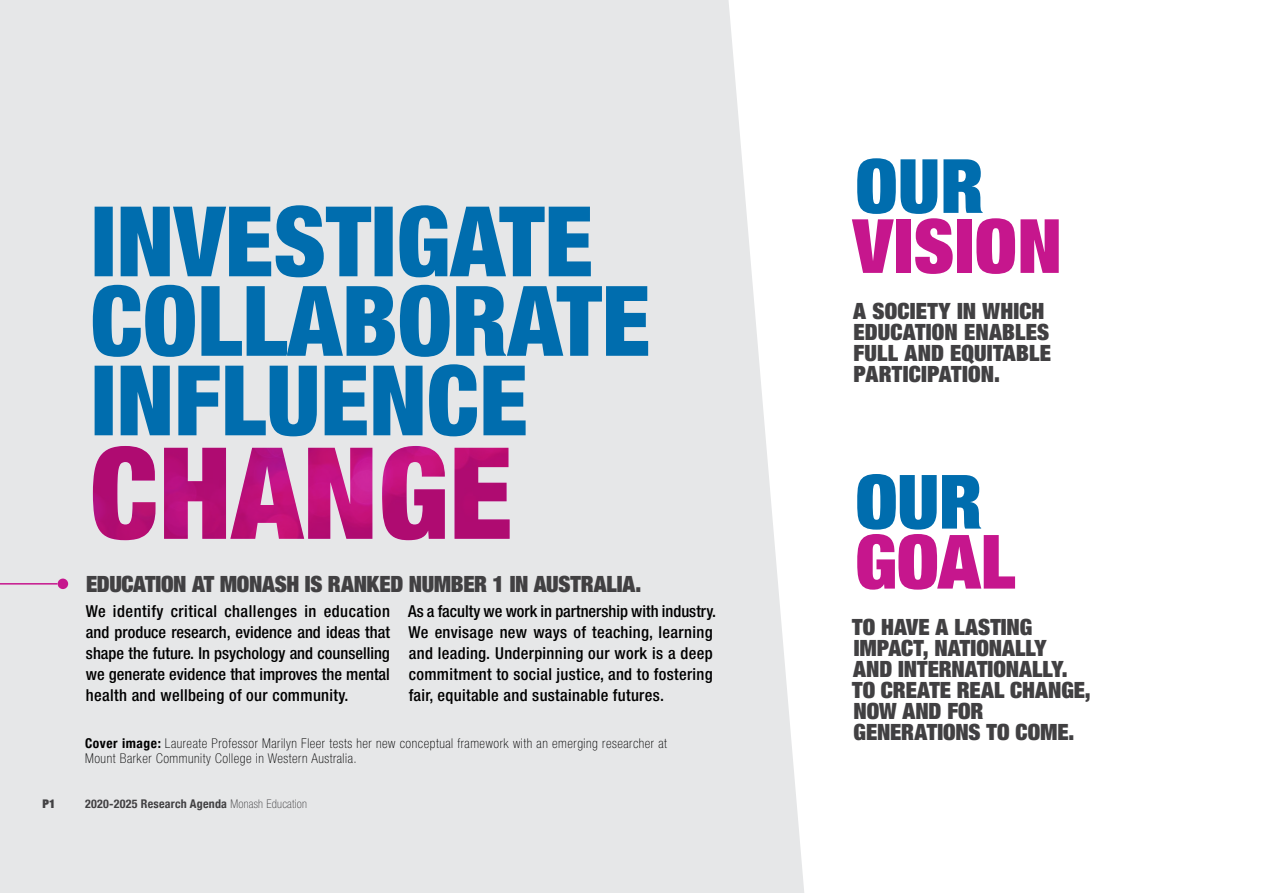
<style>
.page{position:relative;width:1263px;height:893px;background:#fff}
.page>*{position:absolute;margin:0;border:0;box-sizing:border-box;transform-origin:0 0}
.t1{font:900 expanded 75px "Helvetica Neue";letter-spacing:.01em;color:#c6168d}
.t2{font:900 expanded 75px "Helvetica Neue";letter-spacing:.005em;color:#006dae}
.t3{font:900 expanded 22.5px/21px "Helvetica Neue";color:#414042}
.t4{font:500 condensed 16.5px/21px "Helvetica Neue";letter-spacing:.02em;color:#000;text-align:justify}
.t5{font:100 condensed 13.5px/15px "Helvetica Neue";letter-spacing:.04em;color:#000}
.t6{font:700 condensed 12px "Helvetica Neue";letter-spacing:.02em;color:#414042}
.t7{font:900 expanded 12px "Helvetica Neue";color:#414042}
.s1{font-weight:700}
.s2{font-weight:100}
</style>
<div class="page">
<div style="left:0;top:0;width:804px;height:893px;background:#e6e7e8"></div>
<div style="left:58px;top:579px;width:10px;height:10px;background:#c6168d;border-radius:50%"></div>
<hr style="left:0;top:583px;width:57px;height:2px;background:#c6168d">
<img style="left:93px;top:446px;width:417px;height:94px">
<svg style="left:95px;top:364px;width:431px;height:72px;background:#5298c2"></svg>
<svg style="left:93px;top:285px;width:555px;height:72px;background:#569bc3"></svg>
<svg style="left:95px;top:205px;width:496px;height:72px;background:#5097c2"></svg>
<h2 class="t3" style="left:86px;top:573px;width:557px">EDUCATION AT MONASH IS RANKED NUMBER 1 IN AUSTRALIA.</h2>
<p class="t4" style="left:86px;top:601px;width:306px">We identify critical challenges in education and produce research, evidence and ideas that shape the future. In psychology and counselling we generate evidence that improves the mental health and wellbeing of our community.</p>
<p class="t4" style="left:408px;top:601px;width:309px;text-align:left">As a faculty we work in partnership with industry.<br>We envisage new ways of teaching, learning and leading. Underpinning our work is a deep commitment to social justice, and to fostering fair, equitable and sustainable futures.</p>
<p class="t5" style="left:85px;top:735px;width:583px"><span class="s1">Cover image:</span> Laureate Professor Marilyn Fleer tests her new conceptual framework with an emerging researcher at<br>Mount Barker Community College in Western Australia.</p>
<p class="t7" style="left:43px;top:796px;width:14px">P1</p>
<p class="t6" style="left:85px;top:794px;width:224px">2020-2025 Research Agenda <span class="s2">Monash Education</span></p>
<h1 class="t2" style="left:856px;top:138px;width:129px">OUR</h1>
<h1 class="t1" style="left:853px;top:198px;width:211px">VISION</h1>
<h2 class="t3" style="left:853px;top:300px;width:199px">A SOCIETY IN WHICH<br>EDUCATION ENABLES<br>FULL AND EQUITABLE<br>PARTICIPATION.</h2>
<h1 class="t2" style="left:856px;top:454px;width:128px">OUR</h1>
<h1 class="t1" style="left:855px;top:514px;width:162px">GOAL</h1>
<h2 class="t3" style="left:852px;top:616px;width:240px">TO HAVE A LASTING<br>IMPACT, NATIONALLY<br>AND INTERNATIONALLY.<br>TO CREATE REAL CHANGE,<br>NOW AND FOR<br>GENERATIONS TO COME.</h2>
</div>
